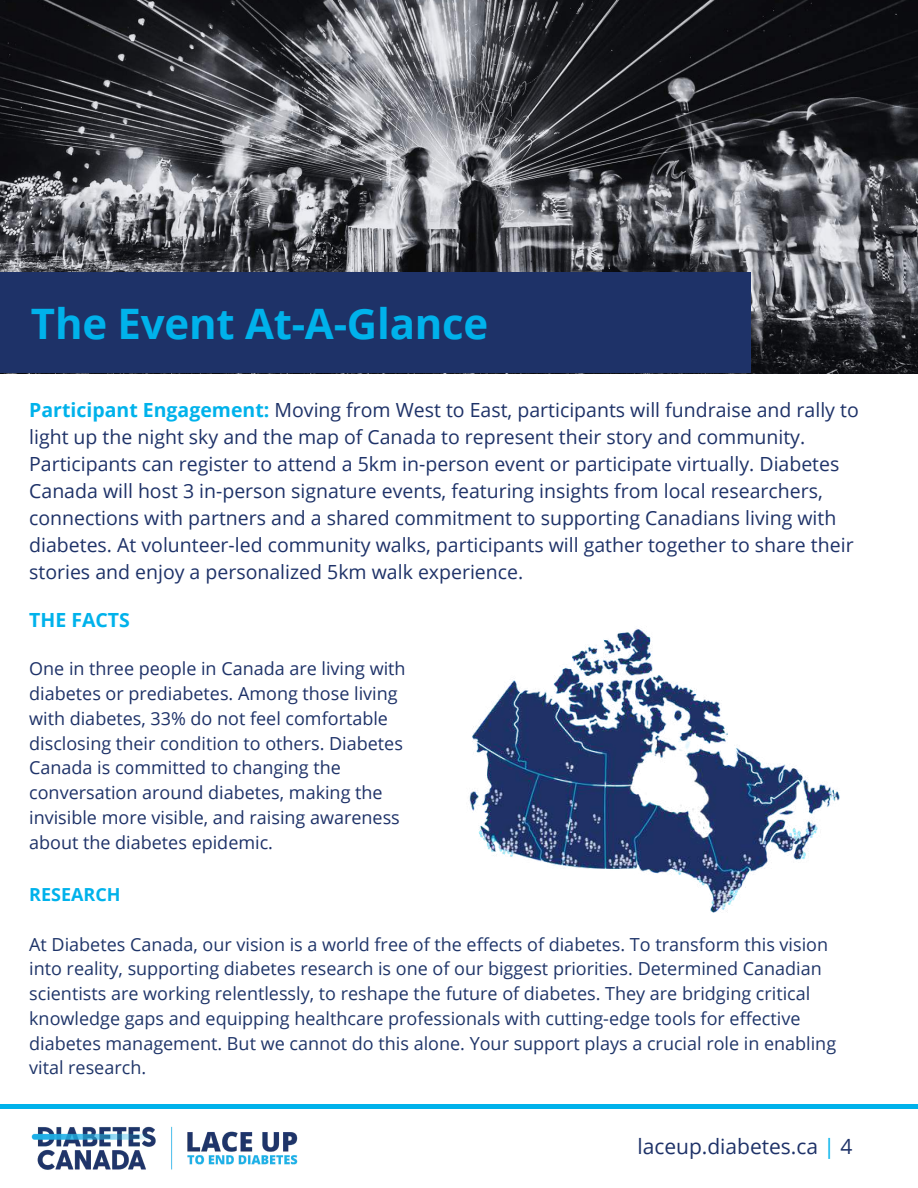
<style>
.page{position:relative;width:918px;height:1188px;background:#fff}
.page>*{position:absolute;margin:0;border:0;box-sizing:border-box;transform-origin:0 0}
.t1{font:700 42px "Open Sans";letter-spacing:-.005em;color:#00b2eb}
.t2{font:21px "Open Sans";color:#1e3268}
.t3{font:19.5px/27px "Open Sans";color:#1e3268}
.t4{font:700 19.5px "Open Sans";color:#00b2eb}
.t5{font:18px/24.8px "Open Sans";color:#1f3569}
.t6{font:18px/24.8px "Open Sans";color:#1e3268}
.t7{font:700 18px "Open Sans";color:#00b2eb}
.s1{font-weight:700;color:#00b2eb}
.s2{color:#00b2eb}
</style>
<div class="page">
<div style="left:0;top:1104px;width:918px;height:5px;background:#00b2eb"></div>
<img style="left:31px;top:1126px;width:267px;height:44px">
<img style="left:0;top:0;width:918px;height:373px">
<div style="left:0;top:272px;width:751px;height:101px;background:#1e3268"></div>
<img style="left:469px;top:628px;width:371px;height:285px">
<h1 class="t1" style="left:31px;top:295px;width:459px">The Event At-A-Glance</h1>
<p class="t3" style="left:29px;top:396px;width:831px"><span class="s1">Participant Engagement:</span> Moving from West to East, participants will fundraise and rally to light up the night sky and the map of Canada to represent their story and community.<br>Participants can register to attend a 5km in-person event or participate virtually. Diabetes Canada will host 3 in-person signature events, featuring insights from local researchers, connections with partners and a shared commitment to supporting Canadians living with diabetes. At volunteer-led community walks, participants will gather together to share their stories and enjoy a personalized 5km walk experience.</p>
<p class="t4" style="left:29px;top:606px;width:102px">THE FACTS</p>
<p class="t6" style="left:29px;top:656px;width:378px">One in three people in Canada are living with diabetes or prediabetes. Among those living with diabetes, 33% do not feel comfortable disclosing their condition to others. Diabetes Canada is committed to changing the conversation around diabetes, making the invisible more visible, and raising awareness about the diabetes epidemic.</p>
<p class="t7" style="left:29px;top:882px;width:93px">RESEARCH</p>
<p class="t5" style="left:29px;top:931px;width:808px">At Diabetes Canada, our vision is a world free of the effects of diabetes. To transform this vision into reality, supporting diabetes research is one of our biggest priorities. Determined Canadian scientists are working relentlessly, to reshape the future of diabetes. They are bridging critical knowledge gaps and equipping healthcare professionals with cutting-edge tools for effective diabetes management. But we cannot do this alone. Your support plays a crucial role in enabling vital research.</p>
<p class="t2" style="left:638px;top:1132px;width:217px">laceup.diabetes.ca <span class="s2">|</span> 4</p>
</div>
